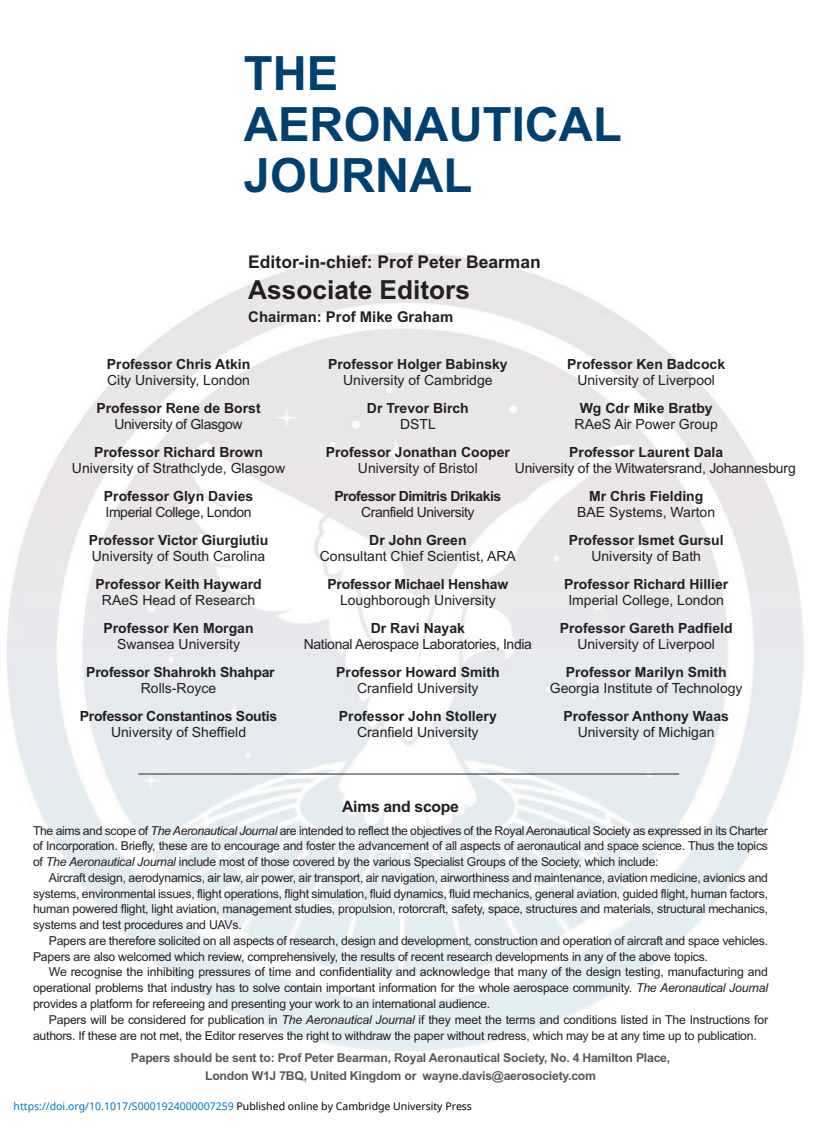
<style>
.page{position:relative;width:837px;height:1122px;background:#fff}
.page>*{position:absolute;margin:0;border:0;box-sizing:border-box;transform-origin:0 0}
.t1{font:700 47.25px/50.8px "Arial";color:#004071}
.t2{font:700 26.25px "Arial";color:#231f20}
.t3{font:700 17.5px "Arial";color:#231f20}
.t4{font:700 15.75px "Arial";letter-spacing:-.02em;color:#231f20}
.t5{font:700 14.88px "Arial";color:#231f20}
.t6{font:700 14px "Arial";color:#231f20}
.t7{font:14px "Arial";color:#231f20}
.t8{font:14px "Arial";letter-spacing:-.025em;color:#231f20}
.t9{font:14px "Arial";letter-spacing:-.03em;color:#231f20}
.t10{font:700 14px "Arial";letter-spacing:-.02em;color:#231f20}
.t11{font:700 14px "Arial";letter-spacing:-.035em;color:#231f20}
.t12{font:12.25px/15.8px "Arial";letter-spacing:-.02em;color:#231f20;text-align:justify}
.t13{font:700 12.25px/17.5px "Arial";letter-spacing:-.02em;color:#57585a;text-align:center}
.t14{font:10.5px "Noto Sans";color:#0172cf}
.s1{font-style:italic}
.s2{color:#000}
</style>
<div class="page">
<img style="left:7px;top:254px;width:797px;height:796px">
<hr style="left:138px;top:773px;width:541px;height:1px;background:#231f20">
<h1 class="t1" style="left:244px;top:53px;width:379px">THE<br>AERONAUTICAL<br>JOURNAL</h1>
<h3 class="t3" style="left:248px;top:255px;width:294px">Editor-in-chief: Prof Peter Bearman</h3>
<h2 class="t2" style="left:248px;top:280px;width:223px">Associate Editors</h2>
<p class="t5" style="left:248px;top:311px;width:206px">Chairman: Prof Mike Graham</p>
<p class="t6" style="left:107px;top:359px;width:145px">Professor Chris Atkin</p>
<p class="t6" style="left:328px;top:359px;width:181px">Professor Holger Babinsky</p>
<p class="t6" style="left:567px;top:359px;width:159px">Professor Ken Badcock</p>
<p class="t7" style="left:107px;top:375px;width:144px">City University, London</p>
<p class="t7" style="left:343px;top:375px;width:151px">University of Cambridge</p>
<p class="t7" style="left:577px;top:375px;width:139px">University of Liverpool</p>
<p class="t6" style="left:97px;top:403px;width:166px">Professor Rene de Borst</p>
<p class="t6" style="left:367px;top:403px;width:103px">Dr Trevor Birch</p>
<p class="t6" style="left:580px;top:403px;width:135px">Wg Cdr Mike Bratby</p>
<p class="t8" style="left:114px;top:419px;width:130px">University of Glasgow</p>
<p class="t7" style="left:400px;top:419px;width:37px">DSTL</p>
<p class="t7" style="left:575px;top:419px;width:145px">RAeS Air Power Group</p>
<p class="t6" style="left:94px;top:447px;width:170px">Professor Richard Brown</p>
<p class="t6" style="left:326px;top:447px;width:186px">Professor Jonathan Cooper</p>
<p class="t6" style="left:569px;top:447px;width:156px">Professor Laurent Dala</p>
<p class="t7" style="left:72px;top:463px;width:215px">University of Strathclyde, Glasgow</p>
<p class="t7" style="left:358px;top:463px;width:121px">University of Bristol</p>
<p class="t6" style="left:104px;top:491px;width:151px">Professor Glyn Davies</p>
<p class="t11" style="left:334px;top:491px;width:168px">Professor Dimitris Drikakis</p>
<p class="t6" style="left:589px;top:491px;width:116px">Mr Chris Fielding</p>
<p class="t9" style="left:106px;top:507px;width:147px">Imperial College, London</p>
<p class="t9" style="left:361px;top:507px;width:115px">Cranfield University</p>
<p class="t7" style="left:577px;top:507px;width:139px">BAE Systems, Warton</p>
<p class="t6" style="left:89px;top:535px;width:181px">Professor Victor Giurgiutiu</p>
<p class="t6" style="left:369px;top:535px;width:99px">Dr John Green</p>
<p class="t6" style="left:569px;top:535px;width:156px">Professor Ismet Gursul</p>
<p class="t7" style="left:92px;top:551px;width:175px">University of South Carolina</p>
<p class="t7" style="left:320px;top:551px;width:198px">Consultant Chief Scientist, ARA</p>
<p class="t7" style="left:591px;top:551px;width:111px">University of Bath</p>
<p class="t6" style="left:95px;top:579px;width:168px">Professor Keith Hayward</p>
<p class="t6" style="left:327px;top:579px;width:182px">Professor Michael Henshaw</p>
<p class="t6" style="left:564px;top:579px;width:166px">Professor Richard Hillier</p>
<p class="t7" style="left:102px;top:594px;width:155px">RAeS Head of Research</p>
<p class="t7" style="left:340px;top:594px;width:157px">Loughborough University</p>
<p class="t7" style="left:568px;top:594px;width:157px">Imperial College, London</p>
<p class="t6" style="left:104px;top:623px;width:152px">Professor Ken Morgan</p>
<p class="t6" style="left:371px;top:623px;width:96px">Dr Ravi Nayak</p>
<p class="t6" style="left:560px;top:623px;width:174px">Professor Gareth Padfield</p>
<p class="t7" style="left:117px;top:638px;width:124px">Swansea University</p>
<p class="t8" style="left:304px;top:638px;width:230px">National Aerospace Laboratories, India</p>
<p class="t7" style="left:577px;top:638px;width:139px">University of Liverpool</p>
<p class="t6" style="left:86px;top:666px;width:190px">Professor Shahrokh Shahpar</p>
<p class="t6" style="left:336px;top:666px;width:165px">Professor Howard Smith</p>
<p class="t6" style="left:566px;top:666px;width:163px">Professor Marilyn Smith</p>
<p class="t7" style="left:141px;top:682px;width:77px">Rolls-Royce</p>
<p class="t7" style="left:357px;top:682px;width:123px">Cranfield University</p>
<p class="t7" style="left:550px;top:682px;width:194px">Georgia Institute of Technology</p>
<p class="t10" style="left:80px;top:710px;width:199px">Professor Constantinos Soutis</p>
<p class="t6" style="left:339px;top:710px;width:159px">Professor John Stollery</p>
<p class="t6" style="left:564px;top:710px;width:167px">Professor Anthony Waas</p>
<p class="t7" style="left:111px;top:726px;width:137px">University of Sheffield</p>
<p class="t7" style="left:357px;top:726px;width:123px">Cranfield University</p>
<p class="t7" style="left:578px;top:726px;width:138px">University of Michigan</p>
<p class="t7" style="left:515px;top:462px;width:282px">University of the Witwatersrand, Johannesburg</p>
<p class="t4" style="left:342px;top:800px;width:118px">Aims and scope</p>
<p class="t12" style="left:33px;top:823px;width:737px">The aims and scope of <span class="s1">The Aeronautical Journal</span> are intended to reflect the objectives of the Royal Aeronautical Society as expressed in its Charter of Incorporation. Briefly, these are to encourage and foster the advancement of all aspects of aeronautical and space science. Thus the topics of <span class="s1">The Aeronautical Journal</span> include most of those covered by the various Specialist Groups of the Society, which include:</p>
<p class="t12" style="left:33px;top:870px;width:737px;text-indent:16px">Aircraft design, aerodynamics, air law, air power, air transport, air navigation, airworthiness and maintenance, aviation medicine, avionics and systems, environmental issues, flight operations, flight simulation, fluid dynamics, fluid mechanics, general aviation, guided flight, human factors, human powered flight, light aviation, management studies, propulsion, rotorcraft, safety, space, structures and materials, structural mechanics, systems and test procedures and UAVs.</p>
<p class="t12" style="left:33px;top:933px;width:737px;text-indent:16px">Papers are therefore solicited on all aspects of research, design and development, construction and operation of aircraft and space vehicles.<br>Papers are also welcomed which review, comprehensively, the results of recent research developments in any of the above topics.</p>
<p class="t12" style="left:33px;top:965px;width:737px;text-indent:16px">We recognise the inhibiting pressures of time and confidentiality and acknowledge that many of the design testing, manufacturing and operational problems that industry has to solve contain important information for the whole aerospace community. <span class="s1">The Aeronautical Journal </span>provides a platform for refereeing and presenting your work to an international audience.</p>
<p class="t12" style="left:33px;top:1012px;width:737px;text-indent:16px">Papers will be considered for publication in <span class="s1">The Aeronautical Journal</span> if they meet the terms and conditions listed in The Instructions for authors. If these are not met, the Editor reserves the right to withdraw the paper without redress, which may be at any time up to publication.</p>
<p class="t13" style="left:131px;top:1049px;width:541px">Papers should be sent to: Prof Peter Bearman, Royal Aeronautical Society, No. 4 Hamilton Place,<br>London W1J 7BQ, United Kingdom or wayne.davis@aerosociety.com</p>
<p class="t14" style="left:14px;top:1098px;width:460px">https://doi.org/10.1017/S0001924000007259 <span class="s2">Published online by Cambridge University Press</span></p>
</div>
